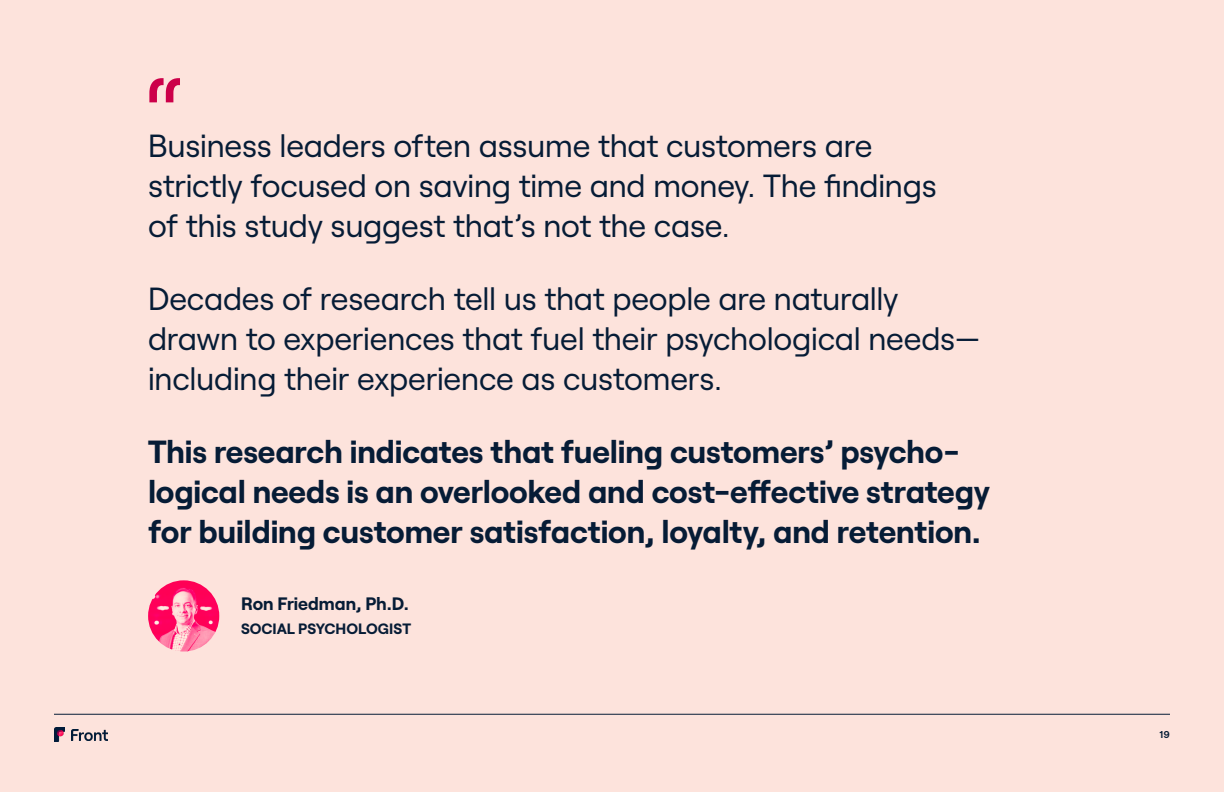
<style>
.page{position:relative;width:1224px;height:792px;background:#fde3dc}
.page>*{position:absolute;margin:0;border:0;box-sizing:border-box;transform-origin:0 0}
.t1{font:120px "Roobert 1 Story Light";color:#cc0049}
.t2{font:32px/40px "Roobert 1 Story Regular";letter-spacing:-.01em;color:#061c36}
.t3{font:32px/40px "Roobert 1 story Bold";letter-spacing:-.005em;color:#061c36}
.t4{font:18px "Roobert 1 story Bold";letter-spacing:-.005em;color:#061c36}
.t5{font:15px "Roobert 1 story Bold";color:#061c36}
.t6{font:600 10px "Roobert";color:#061c36}
</style>
<div class="page">
<hr style="left:54px;top:714px;width:1116px;height:1px;background:#061c36">
<img style="left:54px;top:727px;width:10px;height:15px">
<img style="left:72px;top:730px;width:35px;height:11px">
<img style="left:148px;top:580px;width:71px;height:72px;border-radius:36px">
<h1 class="t1" style="left:144px;top:32px;width:43px">“</h1>
<p class="t2" style="left:148px;top:124px;width:790px">Business leaders often assume that customers are strictly focused on saving time and money. The findings of this study suggest that’s not the case.</p>
<p class="t2" style="left:148px;top:277px;width:834px">Decades of research tell us that people are naturally drawn to experiences that fuel their psychological needs— including their experience as customers.</p>
<p class="t3" style="left:148px;top:429px;width:843px">This research indicates that fueling customers’ psycho&shy;logical needs is an overlooked and cost-effective strategy for building customer satisfaction, loyalty, and retention.</p>
<p class="t4" style="left:241px;top:590px;width:169px">Ron Friedman, Ph.D.</p>
<p class="t5" style="left:241px;top:617px;width:172px">SOCIAL PSYCHOLOGIST</p>
<p class="t6" style="left:1159px;top:727px;width:12px">19</p>
</div>
